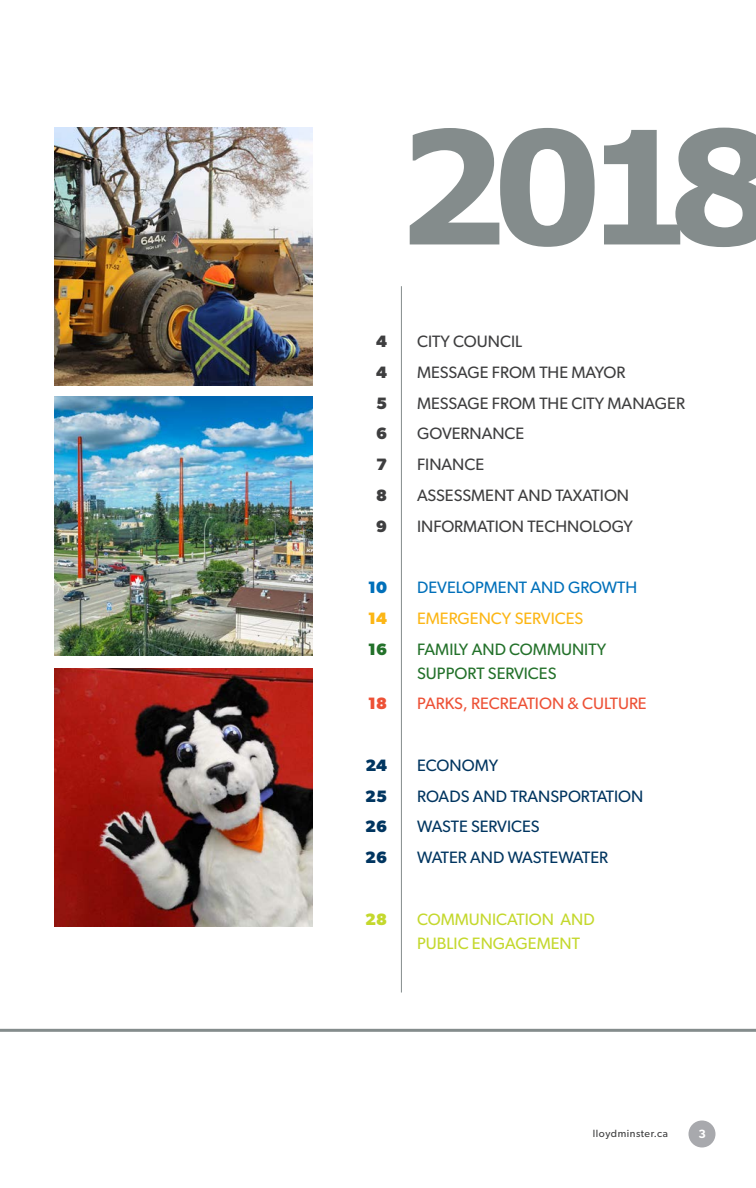
<style>
.page{position:relative;width:756px;height:1188px;background:#fff}
.page>*{position:absolute;margin:0;border:0;box-sizing:border-box;transform-origin:0 0}
.t1{font:700 157.2px "Verdana";color:#848c8c}
.t2{font:16.5px "Gibson";color:#3e3e3f}
.t3{font:16.5px "Gibson";color:#003560}
.t4{font:16.5px/24px "Gibson";color:#23712a}
.t5{font:16.5px/24px "Gibson";color:#c4d82d}
.t6{font:16.5px "Gibson";color:#ed5136}
.t7{font:16.5px "Gibson";color:#0070ba}
.t8{font:16.5px "Gibson";color:#fcb615}
.t9{font:700 16.5px "Gibson";color:#003560}
.t10{font:700 16.5px "Gibson";color:#3e3e3f}
.t11{font:700 16.5px "Gibson";color:#0070ba}
.t12{font:700 16.5px "Gibson";color:#fcb615}
.t13{font:700 16.5px "Gibson";color:#23712a}
.t14{font:700 16.5px "Gibson";color:#ed5136}
.t15{font:700 16.5px "Gibson";color:#c4d82d}
.t16{font:600 12px "Gibson";color:#fff}
.t17{font:10.5px "Gibson";letter-spacing:.05em;color:#3e3e3f}
</style>
<div class="page">
<div style="left:688px;top:1120px;width:28px;height:28px;background:#a8a9ad;border-radius:50%"></div>
<hr style="left:0;top:1029px;width:756px;height:3px;background:#848c8c">
<img style="left:54px;top:127px;width:258px;height:258px">
<img style="left:54px;top:397px;width:258px;height:258px">
<img style="left:54px;top:668px;width:258px;height:258px">
<hr style="left:401px;top:286px;width:1px;height:707px;background:#848c8c">
<p class="t1" style="left:396px;top:85px;width:386px">2018</p>
<p class="t10" style="left:376px;top:332px;width:12px">4</p>
<p class="t2" style="left:417px;top:331px;width:107px">CITY COUNCIL</p>
<p class="t10" style="left:376px;top:362px;width:12px">4</p>
<p class="t2" style="left:417px;top:362px;width:210px">MESSAGE FROM THE MAYOR</p>
<p class="t10" style="left:376px;top:393px;width:12px">5</p>
<p class="t2" style="left:417px;top:393px;width:269px">MESSAGE FROM THE CITY MANAGER</p>
<p class="t10" style="left:376px;top:424px;width:12px">6</p>
<p class="t2" style="left:417px;top:424px;width:109px">GOVERNANCE</p>
<p class="t10" style="left:376px;top:455px;width:12px">7</p>
<p class="t2" style="left:417px;top:454px;width:69px">FINANCE</p>
<p class="t10" style="left:376px;top:485px;width:12px">8</p>
<p class="t2" style="left:417px;top:485px;width:214px">ASSESSMENT AND TAXATION</p>
<p class="t10" style="left:376px;top:516px;width:12px">9</p>
<p class="t2" style="left:417px;top:516px;width:217px">INFORMATION TECHNOLOGY</p>
<p class="t11" style="left:368px;top:578px;width:21px">10</p>
<p class="t7" style="left:417px;top:577px;width:222px">DEVELOPMENT AND GROWTH</p>
<p class="t12" style="left:368px;top:608px;width:21px">14</p>
<p class="t8" style="left:417px;top:608px;width:168px">EMERGENCY SERVICES</p>
<p class="t13" style="left:368px;top:639px;width:21px">16</p>
<p class="t4" style="left:417px;top:637px;width:191px">FAMILY AND COMMUNITY<br>SUPPORT SERVICES</p>
<p class="t14" style="left:368px;top:694px;width:21px">18</p>
<p class="t6" style="left:417px;top:694px;width:231px">PARKS, RECREATION &amp; CULTURE</p>
<p class="t9" style="left:366px;top:755px;width:23px">24</p>
<p class="t3" style="left:417px;top:755px;width:83px">ECONOMY</p>
<p class="t9" style="left:365px;top:786px;width:23px">25</p>
<p class="t3" style="left:417px;top:786px;width:228px">ROADS AND TRANSPORTATION</p>
<p class="t9" style="left:365px;top:817px;width:23px">26</p>
<p class="t3" style="left:417px;top:817px;width:124px">WASTE SERVICES</p>
<p class="t9" style="left:365px;top:848px;width:23px">26</p>
<p class="t3" style="left:417px;top:847px;width:193px">WATER AND WASTEWATER</p>
<p class="t15" style="left:365px;top:909px;width:23px">28</p>
<p class="t5" style="left:417px;top:907px;width:179px">COMMUNICATION AND<br>PUBLIC ENGAGEMENT</p>
<p class="t17" style="left:593px;top:1127px;width:77px">lloydminster.ca</p>
<p class="t16" style="left:698px;top:1127px;width:9px">3</p>
</div>
